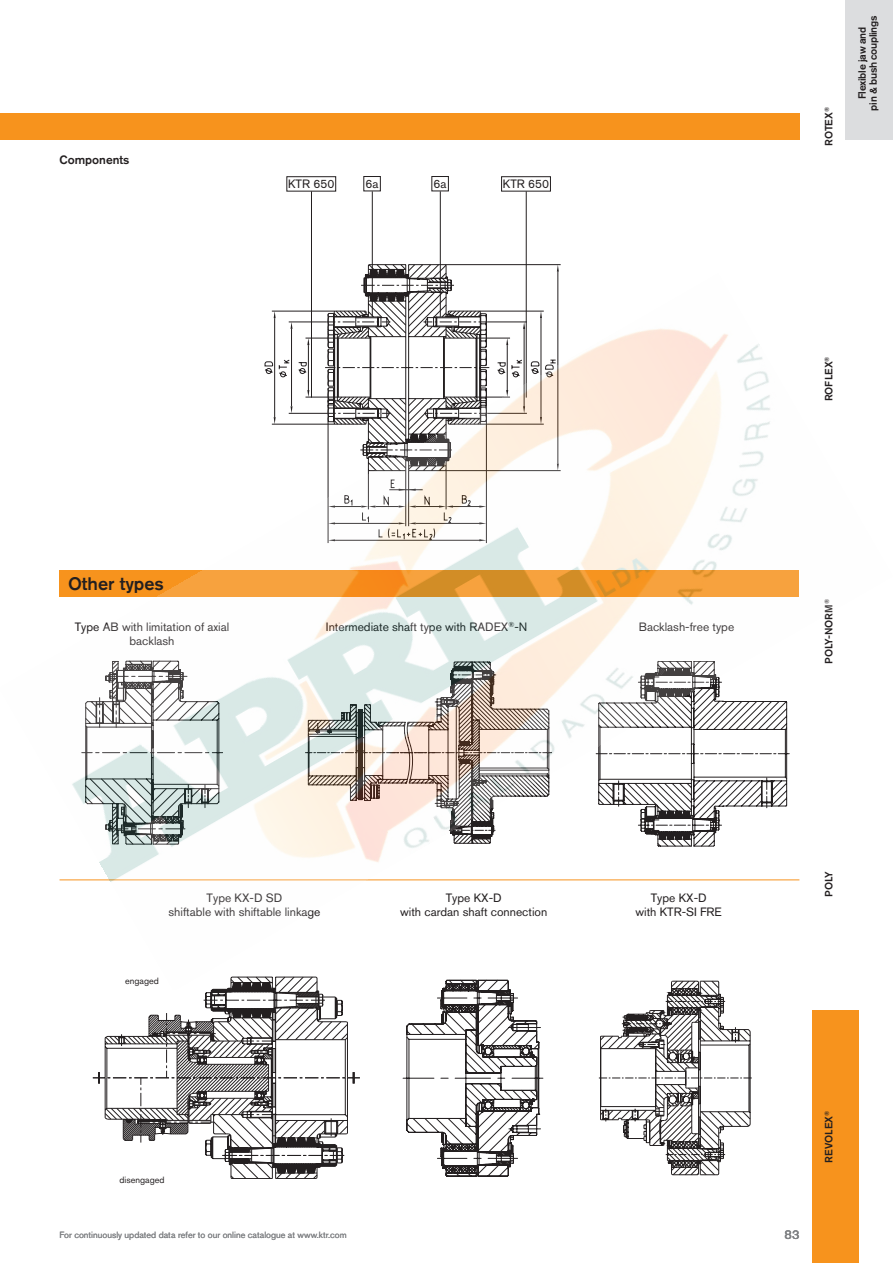
<style>
.page{position:relative;width:893px;height:1263px;background:#fff}
.page>*{position:absolute;margin:0;border:0;box-sizing:border-box;transform-origin:0 0}
.t1{font:500 18px "Akzidenz Grotesk Pro";color:#231f20}
.t2{font:12.75px "Akzidenz Grotesk Pro";color:#808285}
.t3{font:12px/14.4px "Akzidenz Grotesk Pro";color:#231f20;text-align:center}
.t4{font:500 12px "Akzidenz Grotesk Pro";color:#231f20}
.t5{font:500 10.5px/10.9px "Akzidenz Grotesk Pro";letter-spacing:-.03em;color:#231f20;text-align:center}
.t6{font:500 10.5px "Akzidenz Grotesk Pro";color:#231f20}
.t7{font:9px "Akzidenz Grotesk Pro";color:#808285}
.t8{font:9px "Akzidenz Grotesk Pro";color:#231f20}
</style>
<div class="page">
<div style="left:0;top:114px;width:799px;height:26px;background:#f7931d"></div>
<hr style="left:558px;top:272px;width:1px;height:192px;background:#231f20">
<hr style="left:445px;top:264px;width:116px;height:1px;background:#231f20">
<svg style="left:557px;top:265px;width:2px;height:7px"></svg>
<svg style="left:367px;top:264px;width:177px;height:9px"></svg>
<hr style="left:311px;top:191px;width:1px;height:207px;background:#231f20">
<hr style="left:526px;top:191px;width:1px;height:207px;background:#231f20">
<hr style="left:372px;top:191px;width:1px;height:126px;background:#231f20">
<hr style="left:440px;top:191px;width:1px;height:126px;background:#231f20">
<div style="left:287px;top:176px;width:49px;height:15px;border:1px solid #231f20"></div>
<div style="left:501px;top:176px;width:50px;height:15px;border:1px solid #231f20"></div>
<div style="left:364px;top:176px;width:17px;height:15px;border:1px solid #231f20"></div>
<div style="left:432px;top:176px;width:17px;height:15px;border:1px solid #231f20"></div>
<svg style="left:403px;top:990px;width:140px;height:186px"></svg>
<svg style="left:599px;top:990px;width:153px;height:185px"></svg>
<svg style="left:93px;top:990px;width:267px;height:189px"></svg>
<div style="left:812px;top:1010px;width:46px;height:253px;background:#f7931d"></div>
<div style="left:845px;top:0;width:48px;height:139px;background:#dcdddf"></div>
<img style="left:59px;top:273px;width:741px;height:717px">
<p class="t4" style="left:60px;top:152px;width:71px">Components</p>
<p class="t3" style="left:288px;top:177px;width:48px">KTR 650</p>
<p class="t3" style="left:366px;top:177px;width:14px">6a</p>
<p class="t3" style="left:434px;top:177px;width:14px">6a</p>
<p class="t3" style="left:503px;top:177px;width:48px">KTR 650</p>
<h1 class="t1" style="left:68px;top:572px;width:97px">Other types</h1>
<p class="t3" style="left:75px;top:619px;width:156px">Type AB with limitation of axial backlash</p>
<p class="t3" style="left:326px;top:619px;width:203px">Intermediate shaft type with RADEX<sup>®</sup>-N</p>
<p class="t3" style="left:639px;top:619px;width:97px">Backlash-free type</p>
<p class="t5" style="left:823px;top:146px;width:41px;rotate:-90deg">ROTEX<sup>®</sup></p>
<p class="t5" style="left:856px;top:111px;width:96px;rotate:-90deg">Flexible jaw and<br>pin &amp; bush couplings</p>
<p class="t5" style="left:823px;top:401px;width:47px;rotate:-90deg">ROFLEX<sup>®</sup></p>
<p class="t6" style="left:822px;top:664px;width:67px;rotate:-90deg">POLY-NORM<sup>®</sup></p>
<p class="t3" style="left:168px;top:890px;width:153px">Type KX-D SD<br>shiftable with shiftable linkage</p>
<p class="t3" style="left:400px;top:890px;width:149px">Type KX-D<br>with cardan shaft connection</p>
<p class="t3" style="left:635px;top:890px;width:88px">Type KX-D<br>with KTR-SI FRE</p>
<p class="t8" style="left:125px;top:974px;width:35px">engaged</p>
<p class="t8" style="left:120px;top:1173px;width:46px">disengaged</p>
<p class="t7" style="left:60px;top:1229px;width:289px">For continuously updated data refer to our online catalogue at www.ktr.com</p>
<p class="t5" style="left:823px;top:897px;width:27px;rotate:-90deg">POLY</p>
<p class="t5" style="left:823px;top:1163px;width:54px;rotate:-90deg">REVOLEX<sup>®</sup></p>
<p class="t2" style="left:785px;top:1226px;width:16px">83</p>
</div>
